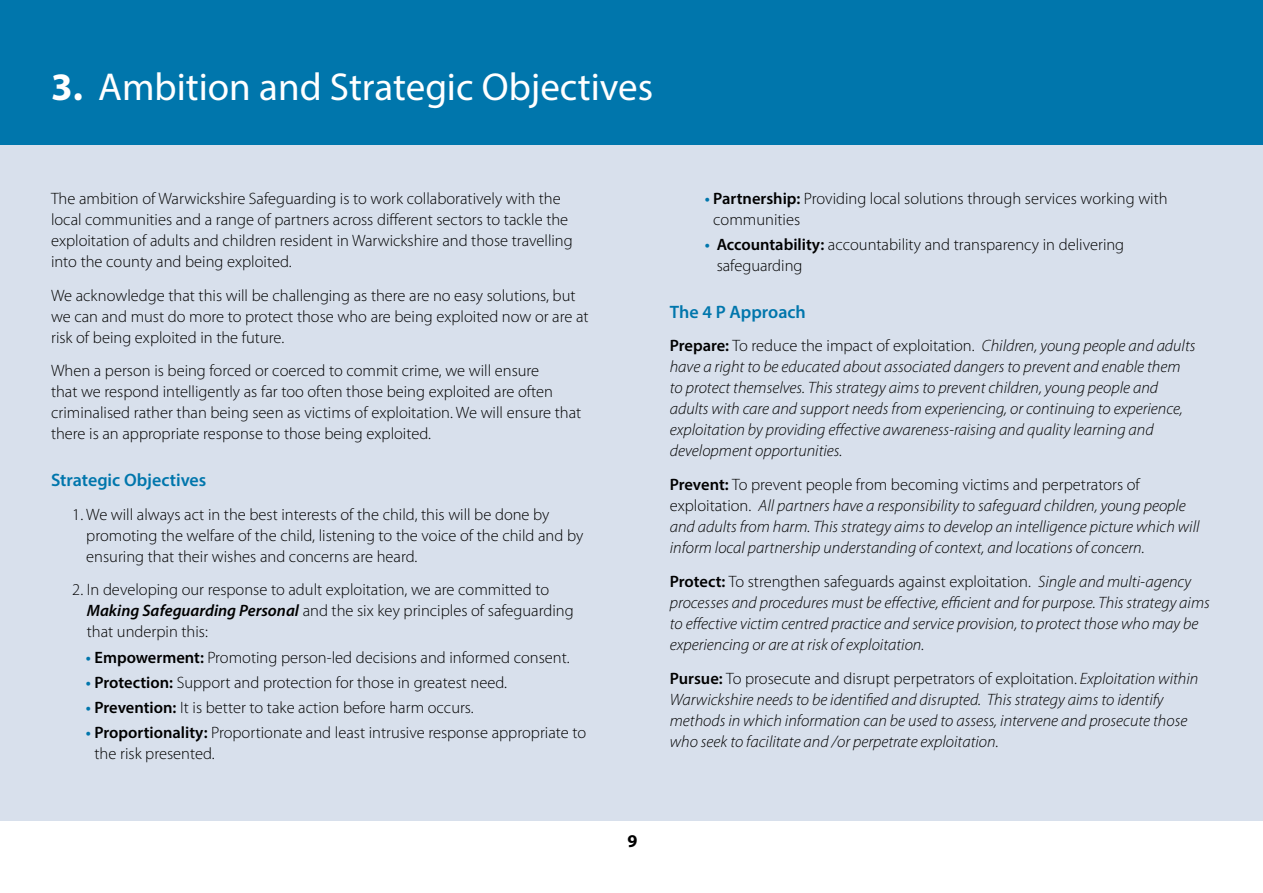
<style>
.page{position:relative;width:1263px;height:893px;background:#fff}
.page>*{position:absolute;margin:0;border:0;box-sizing:border-box;transform-origin:0 0}
.t1{font:39px "Myriad Pro";color:#fff}
.t2{font:600 18px "Myriad Pro";color:#0076ac}
.t3{font:700 18px "Myriad Pro";color:#000}
.t4{font:300 16.5px/21px "Myriad Pro";color:#000}
.t5{font:italic 300 16.5px/21px "Myriad Pro";color:#000}
.s1{font-weight:700}
.s2{font-weight:600;font-style:italic}
.s3{font-weight:600;color:#0076ac}
.s4{font-weight:600}
.s5{font-weight:600;font-style:normal}
.s6{font-style:normal}
</style>
<div class="page">
<div style="left:0;top:0;width:1263px;height:844px;background:#d8e0ec"></div>
<div style="left:0;top:822px;width:1263px;height:71px;background:#fff"></div>
<div style="left:0;top:0;width:1263px;height:144px;background:#0076ac"></div>
<h1 class="t1" style="left:51px;top:72px;width:604px"><span class="s1">3.</span> Ambition and Strategic Objectives</h1>
<p class="t4" style="left:51px;top:189px;width:523px">The ambition of Warwickshire Safeguarding is to work collaboratively with the local communities and a range of partners across different sectors to tackle the exploitation of adults and children resident in Warwickshire and those travelling into the county and being exploited.</p>
<p class="t4" style="left:51px;top:286px;width:539px">We acknowledge that this will be challenging as there are no easy solutions, but we can and must do more to protect those who are being exploited now or are at risk of being exploited in the future.</p>
<p class="t4" style="left:51px;top:362px;width:532px">When a person is being forced or coerced to commit crime, we will ensure<br>that we respond intelligently as far too often those being exploited are often criminalised rather than being seen as victims of exploitation. We will ensure that there is an appropriate response to those being exploited.</p>
<p class="t2" style="left:51px;top:473px;width:157px">Strategic Objectives</p>
<p class="t4" style="left:86px;top:505px;width:499px;text-indent:-14px">1. We will always act in the best interests of the child, this will be done by promoting the welfare of the child, listening to the voice of the child and by ensuring that their wishes and concerns are heard.</p>
<p class="t4" style="left:87px;top:581px;width:488px;text-indent:-15px">2. In developing our response to adult exploitation, we are committed to<br><span class="s2">Making Safeguarding Personal</span> and the six key principles of safeguarding that underpin this:</p>
<p class="t4" style="left:86px;top:648px;width:485px"><span class="s3">•</span> <span class="s4">Empowerment:</span> Promoting person-led decisions and informed consent.</p>
<p class="t4" style="left:86px;top:673px;width:423px"><span class="s3">•</span> <span class="s4">Protection:</span> Support and protection for those in greatest need.</p>
<p class="t4" style="left:86px;top:698px;width:389px"><span class="s3">•</span> <span class="s4">Prevention:</span> It is better to take action before harm occurs.</p>
<p class="t4" style="left:95px;top:724px;width:493px;text-indent:-9px"><span class="s3">•</span> <span class="s4">Proportionality:</span> Proportionate and least intrusive response appropriate to the risk presented.</p>
<p class="t4" style="left:713px;top:189px;width:456px;text-indent:-9px"><span class="s3">•</span> <span class="s4">Partnership:</span> Providing local solutions through services working with communities</p>
<p class="t4" style="left:717px;top:235px;width:409px;text-indent:-12px"><span class="s3">•</span> <span class="s4">Accountability:</span> accountability and transparency in delivering safeguarding</p>
<p class="t2" style="left:670px;top:305px;width:138px">The 4 P Approach</p>
<p class="t5" style="left:670px;top:337px;width:527px"><span class="s5">Prepare:</span> <span class="s6">To reduce the impact of exploitation.</span> Children, young people and adults have a right to be educated about associated dangers to prevent and enable them to protect themselves. This strategy aims to prevent children, young people and adults with care and support needs from experiencing, or continuing to experience, exploitation by providing effective awareness-raising and quality learning and development opportunities.</p>
<p class="t5" style="left:670px;top:475px;width:531px"><span class="s5">Prevent:</span> <span class="s6">To prevent people from becoming victims and perpetrators of exploitation.</span> All partners have a responsibility to safeguard children, young people and adults from harm. This strategy aims to develop an intelligence picture which will inform local partnership understanding of context, and locations of concern.</p>
<p class="t5" style="left:670px;top:572px;width:541px"><span class="s5">Protect:</span> <span class="s6">To strengthen safeguards against exploitation.</span> Single and multi-agency processes and procedures must be effective, efficient and for purpose. This strategy aims to effective victim centred practice and service provision, to protect those who may be experiencing or are at risk of exploitation.</p>
<p class="t5" style="left:670px;top:669px;width:530px"><span class="s5">Pursue:</span> <span class="s6">To prosecute and disrupt perpetrators of exploitation.</span> Exploitation within Warwickshire needs to be identified and disrupted. This strategy aims to identify methods in which information can be used to assess, intervene and prosecute those who seek to facilitate and /or perpetrate exploitation.</p>
<p class="t3" style="left:627px;top:830px;width:11px">9</p>
</div>
